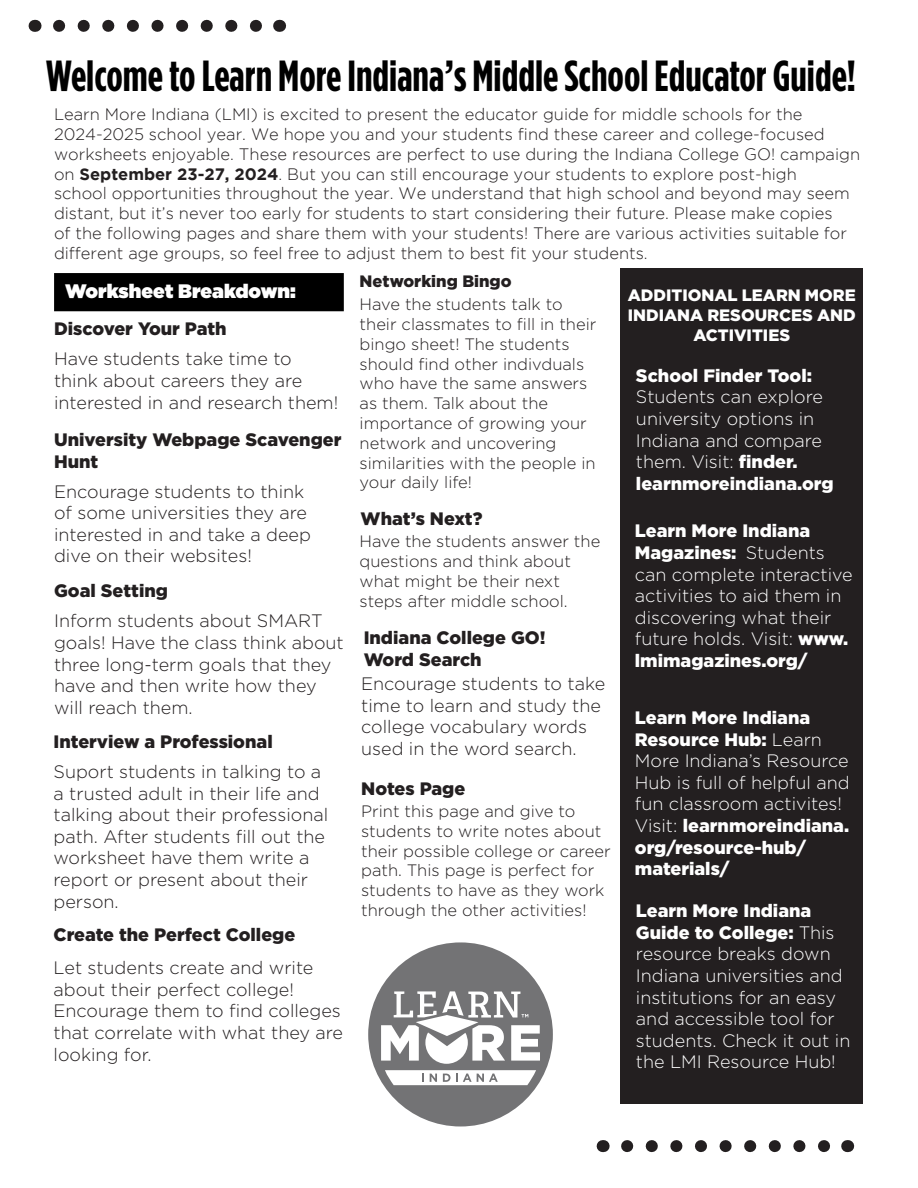
<style>
.page{position:relative;width:918px;height:1188px;background:#fff}
.page>*{position:absolute;margin:0;border:0;box-sizing:border-box;transform-origin:0 0}
.t1{font:700 condensed 43.5px "Gotham HTF";color:#000}
.t2{font:900 19.5px "Gotham HTF";color:#fff}
.t3{font:300 18px/21.6px "Gotham HTF";color:#231f20}
.t4{font:300 18px/21.6px "Gotham HTF";color:#fff}
.t5{font:900 18px/21.6px "Gotham HTF";color:#231f20}
.t6{font:300 16.5px/19.8px "Gotham";color:#231f20}
.t7{font:300 16.5px/19.8px "Gotham HTF";color:#231f20}
.t8{font:900 16.5px/19.8px "Gotham HTF";color:#fff;text-align:center}
.t9{font:900 16.5px "Gotham HTF";color:#231f20}
.s1{font-weight:700}
.s2{font-weight:900}
.s3{font-weight:900;color:#231f20}
</style>
<div class="page">
<svg style="left:59px;top:20px;width:203px;height:12px"></svg>
<svg style="left:35px;top:20px;width:1px;height:12px"></svg>
<svg style="left:279px;top:20px;width:1px;height:12px"></svg>
<svg style="left:627px;top:1140px;width:203px;height:12px"></svg>
<svg style="left:603px;top:1140px;width:1px;height:12px"></svg>
<svg style="left:847px;top:1140px;width:1px;height:12px"></svg>
<div style="left:54px;top:273px;width:290px;height:38px;background:#000;border:3px solid #000"></div>
<div style="left:621px;top:269px;width:242px;height:835px;background:#231f20"></div>
<div style="left:364px;top:938px;width:193px;height:193px;background:#737375;border:4px solid #fff;border-radius:50%"></div>
<svg style="left:385px;top:1070px;width:151px;height:15px;background:#e8e8e8"></svg>
<svg style="left:381px;top:991px;width:159px;height:73px"></svg>
<p class="t1" style="left:46px;top:51px;width:812px">Welcome to Learn More Indiana’s Middle School Educator Guide!</p>
<p class="t6" style="left:54px;top:104px;width:808px">Learn More Indiana (LMI) is excited to present the educator guide for middle schools for the 2024-2025 school year. We hope you and your students find these career and college-focused worksheets enjoyable. These resources are perfect to use during the Indiana College GO! campaign on <span class="s1">September 23-27, 2024</span>. But you can still encourage your students to explore post-high<br>school opportunities throughout the year. We understand that high school and beyond may seem distant, but it’s never too early for students to start considering their future. Please make copies<br>of the following pages and share them with your students! There are various activities suitable for different age groups, so feel free to adjust them to best fit your students.</p>
<p class="t2" style="left:65px;top:280px;width:232px">Worksheet Breakdown:</p>
<p class="t5" style="left:54px;top:317px;width:174px">Discover Your Path</p>
<p class="t9" style="left:360px;top:272px;width:153px">Networking Bingo</p>
<p class="t7" style="left:360px;top:294px;width:238px">Have the students talk to their classmates to fill in their bingo sheet! The students should find other indivduals who have the same answers as them. Talk about the importance of growing your network and uncovering similarities with the people in your daily life!</p>
<p class="t8" style="left:628px;top:285px;width:230px">ADDITIONAL LEARN MORE<br>INDIANA RESOURCES AND<br>ACTIVITIES</p>
<p class="t4" style="left:636px;top:364px;width:221px"><span class="s2">School Finder Tool:<br></span>Students can explore university options in<br>Indiana and compare them. Visit: <span class="s2">finder. learnmoreindiana.org</span><span class="s3">g/</span></p>
<p class="t4" style="left:635px;top:520px;width:219px"><span class="s2">Learn More Indiana<br>Magazines:</span> Students can complete interactive activities to aid them in discovering what their future holds. Visit: <span class="s2">www. lmimagazines.org/</span></p>
<p class="t3" style="left:54px;top:348px;width:286px">Have students take time to think about careers they are interested in and research them!</p>
<p class="t5" style="left:54px;top:429px;width:289px">University Webpage Scavenger<br>Hunt</p>
<p class="t3" style="left:54px;top:480px;width:258px">Encourage students to think of some universities they are interested in and take a deep dive on their websites!</p>
<p class="t5" style="left:361px;top:507px;width:123px">What’s Next?</p>
<p class="t7" style="left:360px;top:531px;width:242px">Have the students answer the questions and think about what might be their next steps after middle school.</p>
<p class="t5" style="left:54px;top:579px;width:115px">Goal Setting</p>
<p class="t3" style="left:54px;top:610px;width:291px">Inform students about SMART goals! Have the class think about three long-term goals that they have and then write how they will reach them.</p>
<p class="t5" style="left:364px;top:627px;width:183px">Indiana College GO!<br>Word Search</p>
<p class="t3" style="left:361px;top:673px;width:246px">Encourage students to take time to learn and study the college vocabulary words used in the word search.</p>
<p class="t4" style="left:635px;top:707px;width:216px"><span class="s2">Learn More Indiana<br>Resource Hub:</span> Learn<br>More Indiana’s Resource<br>Hub is full of helpful and fun classroom activites!<br>Visit: <span class="s2">learnmoreindiana. org/resource-hub/ materials/</span></p>
<p class="t4" style="left:636px;top:900px;width:216px"><span class="s2">Learn More Indiana<br>Guide to College:</span> This resource breaks down<br>Indiana universities and institutions for an easy and accessible tool for students. Check it out in the LMI Resource Hub!</p>
<p class="t5" style="left:54px;top:730px;width:221px">Interview a Professional</p>
<p class="t3" style="left:54px;top:761px;width:276px">Suport students in talking to a a trusted adult in their life and talking about their professional path. After students fill out the worksheet have them write a report or present about their person.</p>
<p class="t5" style="left:361px;top:777px;width:106px">Notes Page</p>
<p class="t7" style="left:361px;top:801px;width:251px">Print this page and give to students to write notes about their possible college or career path. This page is perfect for students to have as they work through the other activities!</p>
<p class="t5" style="left:54px;top:923px;width:243px">Create the Perfect College</p>
<p class="t3" style="left:54px;top:957px;width:291px">Let students create and write about their perfect college!<br>Encourage them to find colleges that correlate with what they are looking for.</p>
</div>
